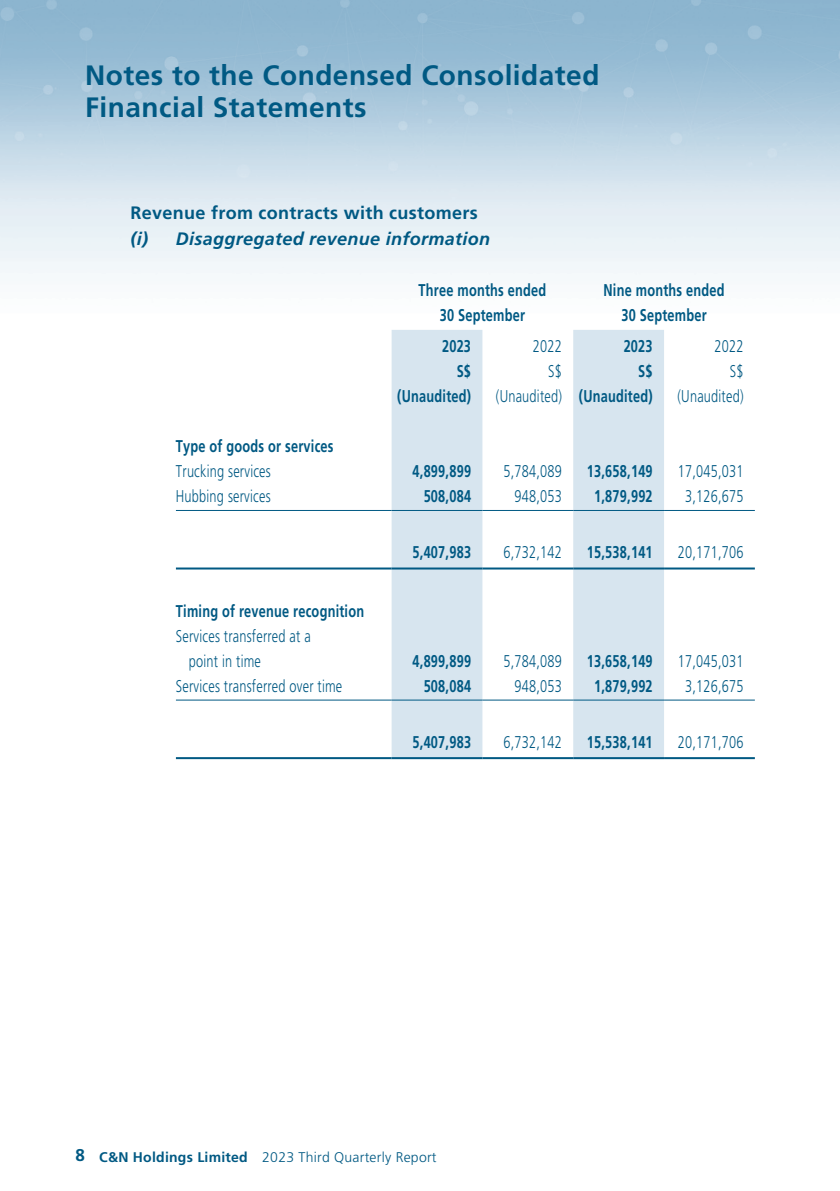
<style>
.page{position:relative;width:840px;height:1191px;background:#fff}
.page>*{position:absolute;margin:0;border:0;box-sizing:border-box;transform-origin:0 0}
.t1{font:700 28px/32px "Frutiger LT Std";letter-spacing:.015em;color:#005983}
._03_H3{font:italic 700 18px "Frutiger LT Std";letter-spacing:.015em;color:#005983}
._02_H2{font:700 18px "Frutiger LT Std";letter-spacing:.015em;color:#005983}
._50_Table_txt{font:700 17px "Frutiger LT Std";letter-spacing:.015em;color:#005983;scale:.75 1}
._50_Table_txt-2{font:300 17px "Frutiger LT Std";letter-spacing:.015em;color:#005983;scale:.75 1}
.t2{font:300 14px "Frutiger LT Std";letter-spacing:.015em;color:#005983}
.s1{font-weight:700;font-size:17px}
.s2{font-weight:700}
</style>
<div class="page">
<img style="left:0;top:0;width:839px;height:760px">
<svg style="left:391px;top:330px;width:272px;height:427px;fill:#d7e5ef"></svg>
<hr style="left:176px;top:510px;width:215px;height:1px;background:#005983">
<hr style="left:391px;top:510px;width:91px;height:1px;background:#005983">
<hr style="left:482px;top:510px;width:91px;height:1px;background:#005983">
<hr style="left:573px;top:510px;width:90px;height:1px;background:#005983">
<hr style="left:663px;top:510px;width:91px;height:1px;background:#005983">
<hr style="left:176px;top:567px;width:215px;height:2px;background:#005983">
<hr style="left:391px;top:567px;width:91px;height:2px;background:#005983">
<hr style="left:482px;top:567px;width:91px;height:2px;background:#005983">
<hr style="left:573px;top:567px;width:90px;height:2px;background:#005983">
<hr style="left:663px;top:567px;width:91px;height:2px;background:#005983">
<hr style="left:176px;top:699px;width:215px;height:1px;background:#005983">
<hr style="left:391px;top:699px;width:91px;height:1px;background:#005983">
<hr style="left:482px;top:699px;width:91px;height:1px;background:#005983">
<hr style="left:573px;top:699px;width:90px;height:1px;background:#005983">
<hr style="left:663px;top:699px;width:91px;height:1px;background:#005983">
<hr style="left:176px;top:757px;width:215px;height:2px;background:#005983">
<hr style="left:391px;top:757px;width:91px;height:2px;background:#005983">
<hr style="left:482px;top:757px;width:91px;height:2px;background:#005983">
<hr style="left:573px;top:757px;width:90px;height:2px;background:#005983">
<hr style="left:663px;top:757px;width:91px;height:2px;background:#005983">
<h1 class="t1" style="left:85px;top:59px;width:515px">Notes to the Condensed Consolidated<br>Financial Statements</h1>
<p class="_02_H2" style="left:130px;top:202px;width:348px">Revenue from contracts with customers</p>
<p class="_03_H3" style="left:130px;top:228px;width:361px">(i) Disaggregated revenue information</p>
<p class="_50_Table_txt" style="left:418px;top:280px;width:172px">Three months ended</p>
<p class="_50_Table_txt" style="left:439px;top:305px;width:115px">30 September</p>
<p class="_50_Table_txt" style="left:603px;top:280px;width:163px">Nine months ended</p>
<p class="_50_Table_txt" style="left:621px;top:305px;width:115px">30 September</p>
<p class="_50_Table_txt" style="left:442px;top:336px;width:40px">2023</p>
<p class="_50_Table_txt-2" style="left:532px;top:336px;width:40px">2022</p>
<p class="_50_Table_txt" style="left:623px;top:336px;width:40px">2023</p>
<p class="_50_Table_txt-2" style="left:714px;top:336px;width:40px">2022</p>
<p class="_50_Table_txt" style="left:456px;top:361px;width:21px">S$</p>
<p class="_50_Table_txt-2" style="left:548px;top:361px;width:20px">S$</p>
<p class="_50_Table_txt" style="left:638px;top:361px;width:21px">S$</p>
<p class="_50_Table_txt-2" style="left:729px;top:361px;width:20px">S$</p>
<p class="_50_Table_txt" style="left:397px;top:386px;width:100px">(Unaudited)</p>
<p class="_50_Table_txt-2" style="left:495px;top:386px;width:89px">(Unaudited)</p>
<p class="_50_Table_txt" style="left:578px;top:386px;width:100px">(Unaudited)</p>
<p class="_50_Table_txt-2" style="left:677px;top:386px;width:89px">(Unaudited)</p>
<p class="_50_Table_txt" style="left:176px;top:436px;width:211px">Type of goods or services</p>
<p class="_50_Table_txt-2" style="left:176px;top:461px;width:128px">Trucking services</p>
<p class="_50_Table_txt" style="left:412px;top:461px;width:79px">4,899,899</p>
<p class="_50_Table_txt-2" style="left:503px;top:461px;width:79px">5,784,089</p>
<p class="_50_Table_txt" style="left:586px;top:461px;width:89px">13,658,149</p>
<p class="_50_Table_txt-2" style="left:677px;top:461px;width:89px">17,045,031</p>
<p class="_50_Table_txt-2" style="left:176px;top:486px;width:128px">Hubbing services</p>
<p class="_50_Table_txt" style="left:423px;top:486px;width:65px">508,084</p>
<p class="_50_Table_txt-2" style="left:514px;top:486px;width:65px">948,053</p>
<p class="_50_Table_txt" style="left:594px;top:486px;width:79px">1,879,992</p>
<p class="_50_Table_txt-2" style="left:684px;top:486px;width:79px">3,126,675</p>
<p class="_50_Table_txt" style="left:412px;top:542px;width:79px">5,407,983</p>
<p class="_50_Table_txt-2" style="left:503px;top:542px;width:79px">6,732,142</p>
<p class="_50_Table_txt" style="left:586px;top:542px;width:89px">15,538,141</p>
<p class="_50_Table_txt-2" style="left:677px;top:542px;width:89px">20,171,706</p>
<p class="_50_Table_txt" style="left:176px;top:601px;width:252px">Timing of revenue recognition</p>
<p class="_50_Table_txt-2" style="left:176px;top:626px;width:181px">Services transferred at a</p>
<p class="_50_Table_txt-2" style="left:189px;top:651px;width:97px">point in time</p>
<p class="_50_Table_txt" style="left:412px;top:651px;width:79px">4,899,899</p>
<p class="_50_Table_txt-2" style="left:503px;top:651px;width:79px">5,784,089</p>
<p class="_50_Table_txt" style="left:586px;top:651px;width:89px">13,658,149</p>
<p class="_50_Table_txt-2" style="left:677px;top:651px;width:89px">17,045,031</p>
<p class="_50_Table_txt-2" style="left:176px;top:676px;width:223px">Services transferred over time</p>
<p class="_50_Table_txt" style="left:423px;top:676px;width:65px">508,084</p>
<p class="_50_Table_txt-2" style="left:514px;top:676px;width:65px">948,053</p>
<p class="_50_Table_txt" style="left:594px;top:676px;width:79px">1,879,992</p>
<p class="_50_Table_txt-2" style="left:684px;top:676px;width:79px">3,126,675</p>
<p class="_50_Table_txt" style="left:412px;top:732px;width:79px">5,407,983</p>
<p class="_50_Table_txt-2" style="left:503px;top:732px;width:79px">6,732,142</p>
<p class="_50_Table_txt" style="left:586px;top:732px;width:89px">15,538,141</p>
<p class="_50_Table_txt-2" style="left:677px;top:732px;width:89px">20,171,706</p>
<p class="t2" style="left:76px;top:1148px;width:362px"><span class="s1">8</span> <span class="s2">C&amp;N Holdings Limited</span> 2023 Third Quarterly Report</p>
</div>
